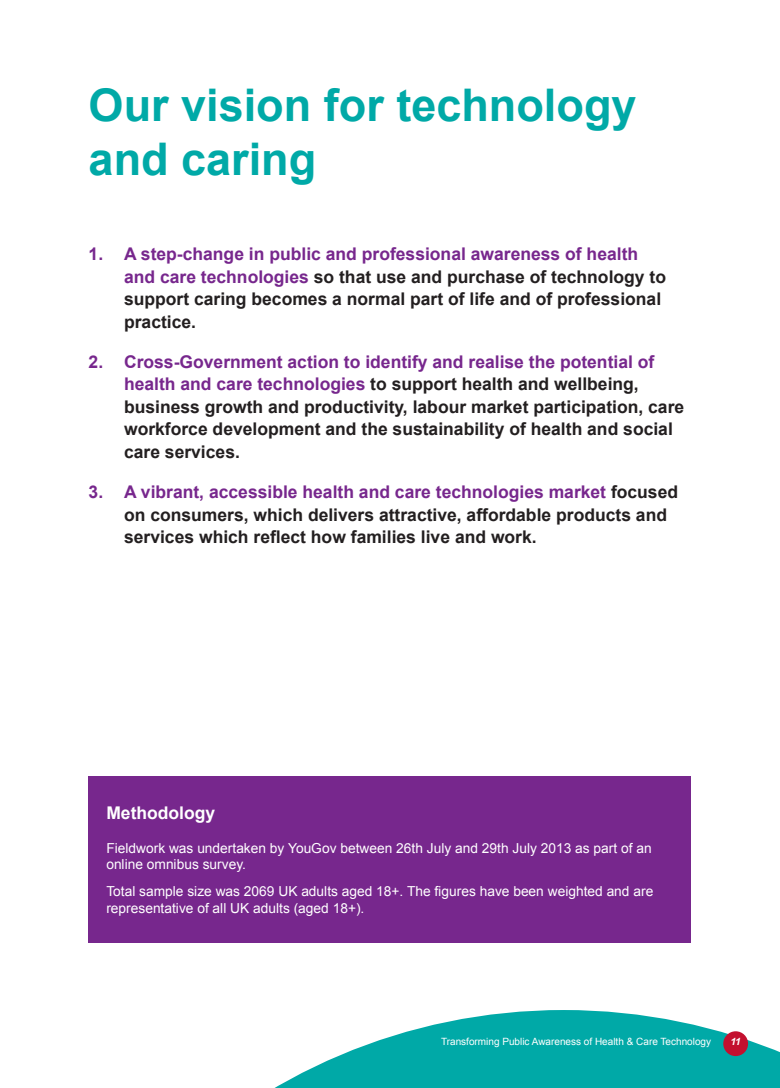
<style>
.page{position:relative;width:780px;height:1088px;background:#fff}
.page>*{position:absolute;margin:0;border:0;box-sizing:border-box;transform-origin:0 0}
.t1{font:700 45px/54px "Arial";color:#00a9a7}
.t2{font:700 17.5px/22.5px "Arial";color:#231f20}
.Subhead1{font:700 17.5px "Arial";color:#fff}
.Body{font:13.75px/16.5px "Arial";color:#fff}
.t3{font:10px "Arial";color:#fff}
.t4{font:italic 700 10px "Arial";color:#fff}
.s1{color:#77278d}
</style>
<div class="page">
<svg style="left:274px;top:1010px;width:506px;height:78px;fill:#00a9a7"></svg>
<div style="left:723px;top:1031px;width:25px;height:25px;background:#c3102f;border-radius:50%"></div>
<div style="left:89px;top:776px;width:602px;height:167px;background:#77278d"></div>
<p class="t1" style="left:89px;top:80px;width:549px">Our vision for technology and caring</p>
<p class="t2" style="left:124px;top:243px;width:543px;text-indent:-35px"><span class="s1">1. A step-change in public and professional awareness of health and care technologies</span> so that use and purchase of technology to support caring becomes a normal part of life and of professional practice.</p>
<p class="t2" style="left:124px;top:351px;width:561px;text-indent:-35px"><span class="s1">2. Cross-Government action to identify and realise the potential of health and care technologies</span> to support health and wellbeing, business growth and productivity, labour market participation, care workforce development and the sustainability of health and social care services.</p>
<p class="t2" style="left:124px;top:481px;width:555px;text-indent:-35px"><span class="s1">3. A vibrant, accessible health and care technologies market</span> focused on consumers, which delivers attractive, affordable products and services which reflect how families live and work.</p>
<p class="Subhead1" style="left:106px;top:801px;width:110px">Methodology</p>
<p class="Body" style="left:106px;top:840px;width:546px">Fieldwork was undertaken by YouGov between 26th July and 29th July 2013 as part of an online omnibus survey.</p>
<p class="Body" style="left:106px;top:883px;width:548px">Total sample size was 2069 UK adults aged 18+. The figures have been weighted and are representative of all UK adults (aged 18+).</p>
<p class="t3" style="left:441px;top:1035px;width:271px">Transforming Public Awareness of Health &amp; Care Technology</p>
<p class="t4" style="left:730px;top:1035px;width:12px">11</p>
</div>
